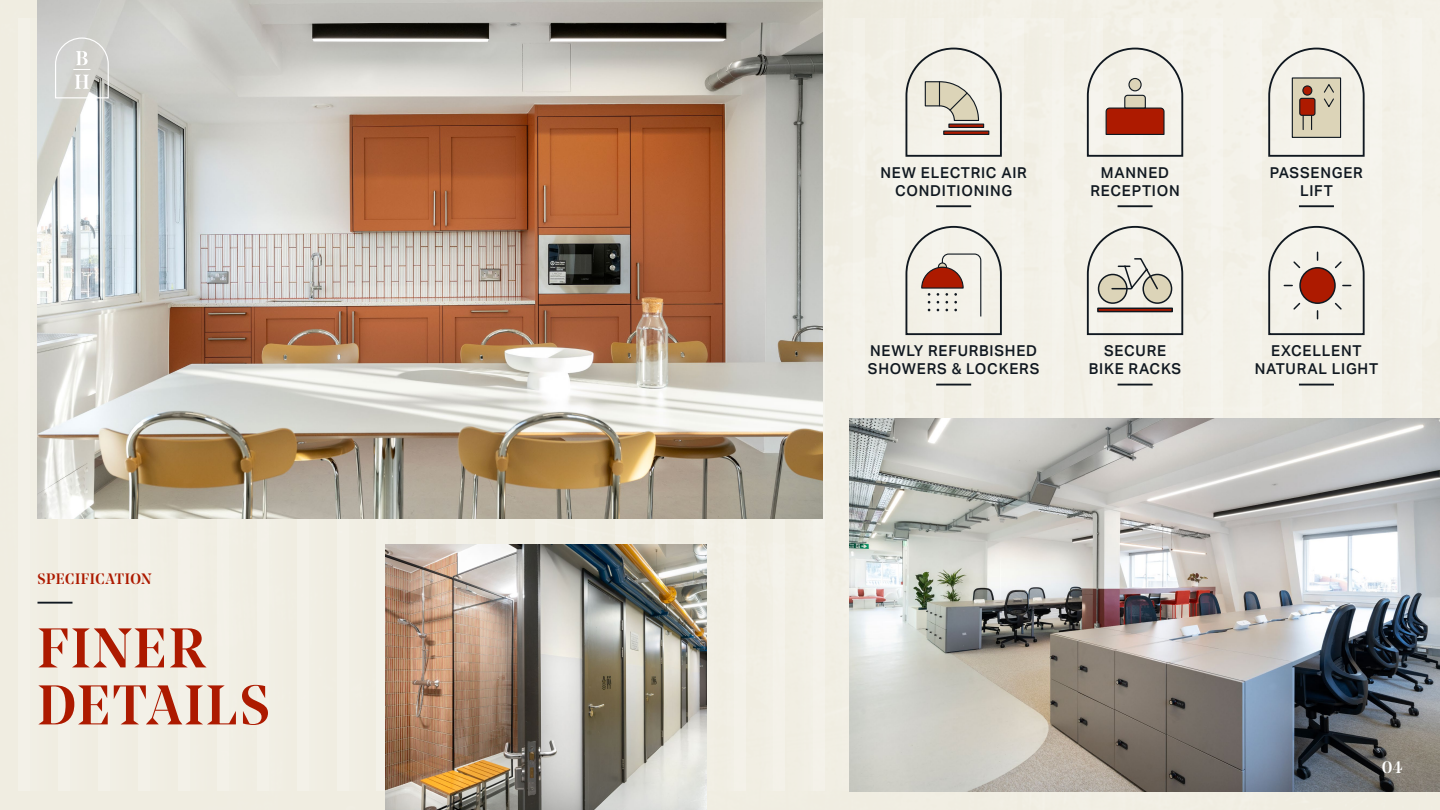
<style>
.page{position:relative;width:1440px;height:810px;background:#f1eee3}
.page>*{position:absolute;margin:0;border:0;box-sizing:border-box;transform-origin:0 0}
.t1{font:500 55.5px/57px "Noe Display";letter-spacing:.04em;color:#ad1a00}
.t2{font:500 16.5px "Noe Display";color:#fff}
.t3{font:500 15px/18px "Aktiv Grotesk";letter-spacing:.05em;color:#101820;text-align:center}
.t4{font:500 15px "Noe Display";letter-spacing:.035em;color:#ad1a00}
</style>
<div class="page">
<div style="left:1410px;top:19px;width:11px;height:772px;background:#f5f3ec"></div>
<div style="left:1382px;top:19px;width:28px;height:772px;background:#f3f1e8"></div>
<div style="left:1370px;top:19px;width:11px;height:772px;background:#f5f3eb"></div>
<div style="left:1342px;top:19px;width:28px;height:772px;background:#f3f1e8"></div>
<div style="left:1330px;top:19px;width:12px;height:772px;background:#f4f3eb"></div>
<div style="left:1303px;top:19px;width:27px;height:772px;background:#f3f1e8"></div>
<div style="left:1291px;top:19px;width:11px;height:772px;background:#f5f4ec"></div>
<div style="left:1263px;top:19px;width:28px;height:772px;background:#f2f0e7"></div>
<div style="left:1251px;top:19px;width:11px;height:772px;background:#f5f4ec"></div>
<div style="left:1223px;top:19px;width:28px;height:772px;background:#f4f1e9"></div>
<div style="left:1211px;top:19px;width:11px;height:772px;background:#f6f4ed"></div>
<div style="left:1183px;top:19px;width:28px;height:772px;background:#f3f1e8"></div>
<div style="left:1171px;top:19px;width:12px;height:772px;background:#f4f3eb"></div>
<div style="left:1143px;top:19px;width:28px;height:772px;background:#f3f0e7"></div>
<div style="left:1131px;top:19px;width:12px;height:772px;background:#f5f4ec"></div>
<div style="left:1104px;top:19px;width:27px;height:772px;background:#f3f0e7"></div>
<div style="left:1092px;top:19px;width:11px;height:772px;background:#f4f2eb"></div>
<div style="left:1064px;top:19px;width:28px;height:772px;background:#f2f0e6"></div>
<div style="left:1052px;top:19px;width:11px;height:772px;background:#f5f3ec"></div>
<div style="left:1024px;top:19px;width:28px;height:772px;background:#f3f0e7"></div>
<div style="left:1012px;top:19px;width:12px;height:772px;background:#f4f2eb"></div>
<div style="left:984px;top:19px;width:28px;height:772px;background:#f3f1e8"></div>
<div style="left:972px;top:19px;width:12px;height:772px;background:#f4f3eb"></div>
<div style="left:945px;top:19px;width:27px;height:772px;background:#f2f0e7"></div>
<div style="left:933px;top:19px;width:11px;height:772px;background:#f4f2ea"></div>
<div style="left:905px;top:19px;width:28px;height:772px;background:#f2f0e6"></div>
<div style="left:893px;top:19px;width:11px;height:772px;background:#f4f3eb"></div>
<div style="left:865px;top:19px;width:28px;height:772px;background:#f2f0e6"></div>
<div style="left:853px;top:19px;width:12px;height:772px;background:#f4f2ea"></div>
<div style="left:829px;top:19px;width:24px;height:772px;background:#f2efe5"></div>
<div style="left:813px;top:19px;width:12px;height:772px;background:#f4f2ea"></div>
<div style="left:793px;top:19px;width:20px;height:772px;background:#f1efe5"></div>
<div style="left:774px;top:19px;width:11px;height:772px;background:#f4f1e9"></div>
<div style="left:756px;top:19px;width:18px;height:772px;background:#f1efe4"></div>
<div style="left:734px;top:19px;width:11px;height:772px;background:#f4f1e9"></div>
<div style="left:720px;top:19px;width:14px;height:772px;background:#f1eee4"></div>
<div style="left:19px;top:19px;width:11px;height:772px;background:#f3f1e8"></div>
<div style="left:30px;top:19px;width:28px;height:772px;background:#f1eee4"></div>
<div style="left:59px;top:19px;width:11px;height:772px;background:#f3f1e8"></div>
<div style="left:70px;top:19px;width:28px;height:772px;background:#f0eee3"></div>
<div style="left:98px;top:19px;width:12px;height:772px;background:#f3f1e8"></div>
<div style="left:110px;top:19px;width:27px;height:772px;background:#f1eee3"></div>
<div style="left:138px;top:19px;width:11px;height:772px;background:#f3f1e8"></div>
<div style="left:149px;top:19px;width:28px;height:772px;background:#f1eee3"></div>
<div style="left:178px;top:19px;width:11px;height:772px;background:#f3f1e8"></div>
<div style="left:189px;top:19px;width:28px;height:772px;background:#f1eee3"></div>
<div style="left:218px;top:19px;width:11px;height:772px;background:#f3f1e8"></div>
<div style="left:229px;top:19px;width:28px;height:772px;background:#f1eee3"></div>
<div style="left:257px;top:19px;width:12px;height:772px;background:#f3f1e8"></div>
<div style="left:269px;top:19px;width:28px;height:772px;background:#f1eee3"></div>
<div style="left:297px;top:19px;width:12px;height:772px;background:#f3f1e8"></div>
<div style="left:309px;top:19px;width:27px;height:772px;background:#f1eee3"></div>
<div style="left:337px;top:19px;width:11px;height:772px;background:#f3f1e8"></div>
<div style="left:348px;top:19px;width:28px;height:772px;background:#f1eee3"></div>
<div style="left:377px;top:19px;width:11px;height:772px;background:#f3f1e8"></div>
<div style="left:388px;top:19px;width:28px;height:772px;background:#f1eee4"></div>
<div style="left:416px;top:19px;width:12px;height:772px;background:#f3f1e8"></div>
<div style="left:428px;top:19px;width:28px;height:772px;background:#f1eee3"></div>
<div style="left:456px;top:19px;width:12px;height:772px;background:#f3f1e8"></div>
<div style="left:468px;top:19px;width:27px;height:772px;background:#f1efe4"></div>
<div style="left:496px;top:19px;width:11px;height:772px;background:#f3f1e8"></div>
<div style="left:507px;top:19px;width:28px;height:772px;background:#f1eee3"></div>
<div style="left:536px;top:19px;width:11px;height:772px;background:#f3f1e8"></div>
<div style="left:547px;top:19px;width:28px;height:772px;background:#f1eee3"></div>
<div style="left:575px;top:19px;width:12px;height:772px;background:#f3f1e8"></div>
<div style="left:587px;top:19px;width:24px;height:772px;background:#f1eee3"></div>
<div style="left:615px;top:19px;width:12px;height:772px;background:#f3f1e8"></div>
<div style="left:627px;top:19px;width:20px;height:772px;background:#f1efe4"></div>
<div style="left:655px;top:19px;width:11px;height:772px;background:#f4f1e9"></div>
<div style="left:666px;top:19px;width:18px;height:772px;background:#f1eee4"></div>
<div style="left:695px;top:19px;width:11px;height:772px;background:#f3f1e8"></div>
<div style="left:706px;top:19px;width:14px;height:772px;background:#f1efe4"></div>
<img style="left:849px;top:418px;width:591px;height:373px">
<img style="left:37px;top:0;width:786px;height:519px">
<img style="left:385px;top:545px;width:322px;height:265px">
<hr style="left:38px;top:602px;width:35px;height:2px;background:#101820">
<hr style="left:1118px;top:205px;width:35px;height:2px;background:#101820">
<hr style="left:1299px;top:205px;width:35px;height:2px;background:#101820">
<hr style="left:936px;top:205px;width:35px;height:2px;background:#101820">
<hr style="left:1118px;top:384px;width:35px;height:2px;background:#101820">
<hr style="left:1299px;top:384px;width:35px;height:2px;background:#101820">
<hr style="left:936px;top:384px;width:35px;height:2px;background:#101820">
<svg style="left:54px;top:37px;width:55px;height:62px;background:#d2d2cf"></svg>
<svg style="left:1086px;top:47px;width:98px;height:111px"></svg>
<div style="left:1129px;top:78px;width:12px;height:13px;background:#dcd4b8;border-radius:50%"></div>
<div style="left:1128px;top:78px;width:14px;height:13px;border:1px solid #101820;border-radius:50%"></div>
<svg style="left:905px;top:47px;width:97px;height:111px"></svg>
<svg style="left:948px;top:124px;width:36px;height:4px"></svg>
<svg style="left:943px;top:131px;width:46px;height:4px"></svg>
<svg style="left:1268px;top:47px;width:97px;height:111px"></svg>
<svg style="left:905px;top:225px;width:97px;height:111px"></svg>
<svg style="left:1268px;top:225px;width:97px;height:111px"></svg>
<svg style="left:1086px;top:225px;width:98px;height:111px"></svg>
<svg style="left:1097px;top:308px;width:76px;height:4px"></svg>
<p class="t4" style="left:38px;top:569px;width:116px">SPECIFICATION</p>
<h1 class="t1" style="left:38px;top:619px;width:233px">FINER<br>DETAILS</h1>
<p class="t3" style="left:880px;top:164px;width:148px">NEW ELECTRIC AIR<br>CONDITIONING</p>
<p class="t3" style="left:1090px;top:164px;width:91px">MANNED<br>RECEPTION</p>
<p class="t3" style="left:1270px;top:164px;width:95px">PASSENGER<br>LIFT</p>
<p class="t3" style="left:868px;top:342px;width:173px;text-align:left">NEWLY REFURBISHED<br>SHOWERS &amp; LOCKERS</p>
<p class="t3" style="left:1089px;top:342px;width:94px">SECURE<br>BIKE RACKS</p>
<p class="t3" style="left:1255px;top:342px;width:125px">EXCELLENT<br>NATURAL LIGHT</p>
<p class="t2" style="left:1382px;top:756px;width:22px">04</p>
</div>
